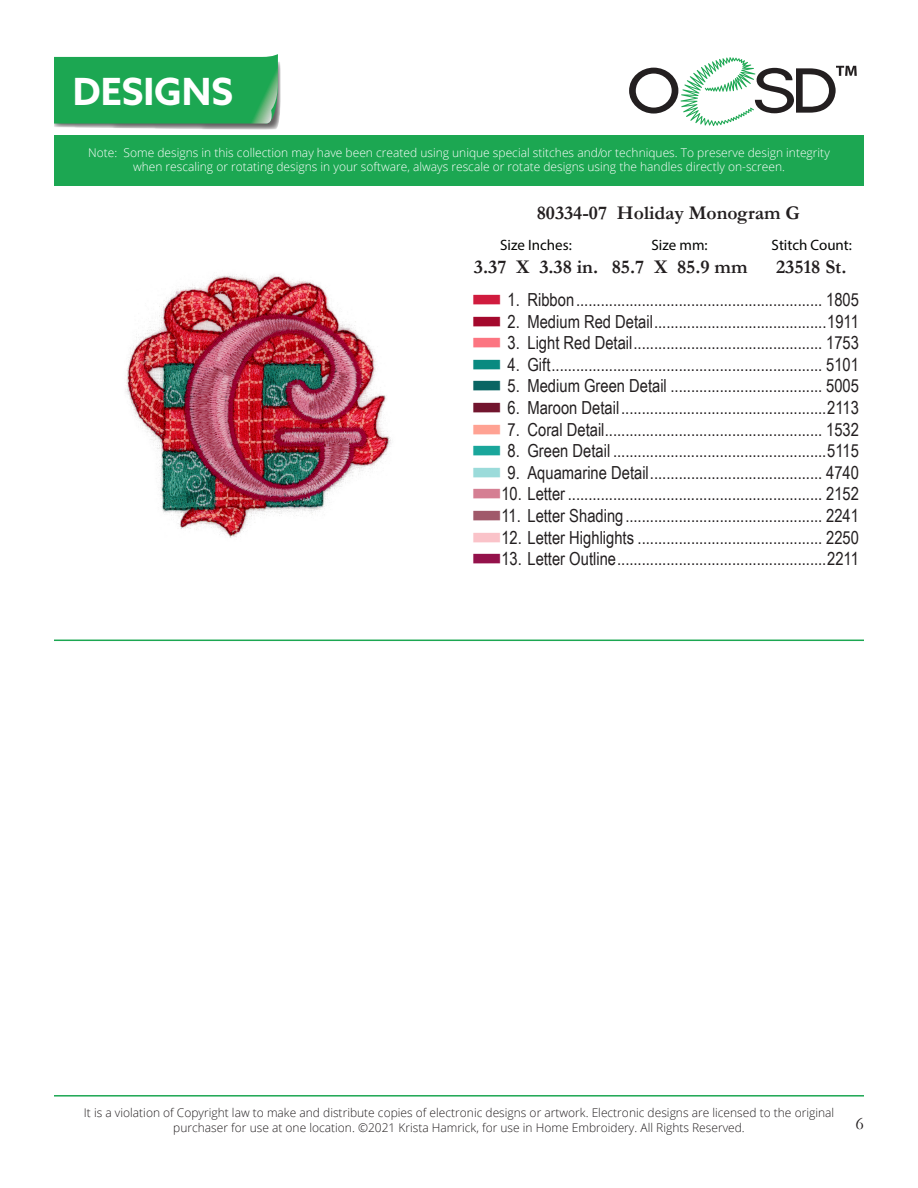
<style>
.page{position:relative;width:918px;height:1188px;background:#fff}
.page>*{position:absolute;margin:0;border:0;box-sizing:border-box;transform-origin:0 0}
.t1{font:700 37.5px "Azo Sans";color:#fff}
.t2{font:700 19.5px "Garamond";color:#231f20}
.t3{font:18px "Arial Narrow";color:#231f20}
.t4{font:18px "Garamond";color:#231f20}
.t5{font:15px "Myriad Pro";color:#040503}
.t6{font:300 12px/14.4px "Open Sans";color:#fff;text-align:center}
.t7{font:300 12px "Open Sans";color:#231f20}
.s1{font-family:"threadchart";color:#d01b3e}
.s2{font-family:"threadchart";color:#a4092d}
.s3{font-family:"threadchart";color:#fc7581}
.s4{font-family:"threadchart";color:#098a80}
.s5{font-family:"threadchart";color:#096563}
.s6{font-family:"threadchart";color:#72152e}
.s7{font-family:"threadchart";color:#ffa293}
.s8{font-family:"threadchart";color:#1aa69b}
.s9{font-family:"threadchart";color:#9bdbda}
.s10{font-family:"threadchart";color:#d57f93}
.s11{font-family:"threadchart";color:#a0596a}
.s12{font-family:"threadchart";color:#fac3c9}
.s13{font-family:"threadchart";color:#94124b}
</style>
<div class="page">
<svg style="left:629px;top:57px;width:228px;height:69px"></svg>
<div style="left:54px;top:135px;width:810px;height:51px;background:#1ca752"></div>
<hr style="left:54px;top:640px;width:810px;height:1px;background:#1ca752">
<hr style="left:54px;top:1095px;width:810px;height:2px;background:#1ca752">
<svg style="left:54px;top:54px;width:227px;height:76px;background:#36ab63"></svg>
<img style="left:125px;top:274px;width:266px;height:264px">
<p class="t1" style="left:73px;top:67px;width:162px">DESIGNS</p>
<p class="t6" style="left:88px;top:145px;width:743px">Note: Some designs in this collection may have been created using unique special stitches and/or techniques. To preserve design integrity when rescaling or rotating designs in your software, always rescale or rotate designs using the handles directly on-screen.</p>
<p class="t2" style="left:537px;top:199px;width:265px">80334-07 Holiday Monogram G</p>
<p class="t2" style="left:612px;top:254px;width:137px">85.7 X 85.9 mm</p>
<p class="t2" style="left:776px;top:254px;width:72px">23518 St.</p>
<p class="t3" style="left:473px;top:287px;width:387px"><span class="s1">n</span> 1. Ribbon............................................................ 1805</p>
<p class="t3" style="left:473px;top:308px;width:387px"><span class="s2">n</span> 2. Medium Red Detail..........................................1911</p>
<p class="t3" style="left:473px;top:330px;width:387px"><span class="s3">n</span> 3. Light Red Detail.............................................. 1753</p>
<p class="t3" style="left:473px;top:351px;width:387px"><span class="s4">n</span> 4. Gift.................................................................. 5101</p>
<p class="t3" style="left:473px;top:373px;width:387px"><span class="s5">n</span> 5. Medium Green Detail ..................................... 5005</p>
<p class="t3" style="left:473px;top:395px;width:387px"><span class="s6">n</span> 6. Maroon Detail..................................................2113</p>
<p class="t3" style="left:473px;top:416px;width:387px"><span class="s7">n</span> 7. Coral Detail..................................................... 1532</p>
<p class="t3" style="left:473px;top:438px;width:387px"><span class="s8">n</span> 8. Green Detail ....................................................5115</p>
<p class="t3" style="left:473px;top:459px;width:387px"><span class="s9">n</span> 9. Aquamarine Detail.......................................... 4740</p>
<p class="t3" style="left:473px;top:481px;width:387px"><span class="s10">n</span>10. Letter .............................................................. 2152</p>
<p class="t3" style="left:473px;top:503px;width:387px"><span class="s11">n</span>11. Letter Shading................................................ 2241</p>
<p class="t3" style="left:473px;top:524px;width:387px"><span class="s12">n</span>12. Letter Highlights ............................................. 2250</p>
<p class="t3" style="left:473px;top:546px;width:387px"><span class="s13">n</span>13. Letter Outline...................................................2211</p>
<p class="t5" style="left:500px;top:236px;width:73px">Size Inches:</p>
<p class="t5" style="left:652px;top:236px;width:58px">Size mm:</p>
<p class="t5" style="left:772px;top:236px;width:82px">Stitch Count:</p>
<p class="t2" style="left:474px;top:254px;width:126px">3.37 X 3.38 in.</p>
<p class="t7" style="left:84px;top:1105px;width:752px">It is a violation of Copyright law to make and distribute copies of electronic designs or artwork. Electronic designs are licensed to the original</p>
<p class="t7" style="left:173px;top:1119px;width:573px">purchaser for use at one location. ©2021 Krista Hamrick, for use in Home Embroidery. All Rights Reserved.</p>
<p class="t4" style="left:856px;top:1111px;width:10px">6</p>
</div>
